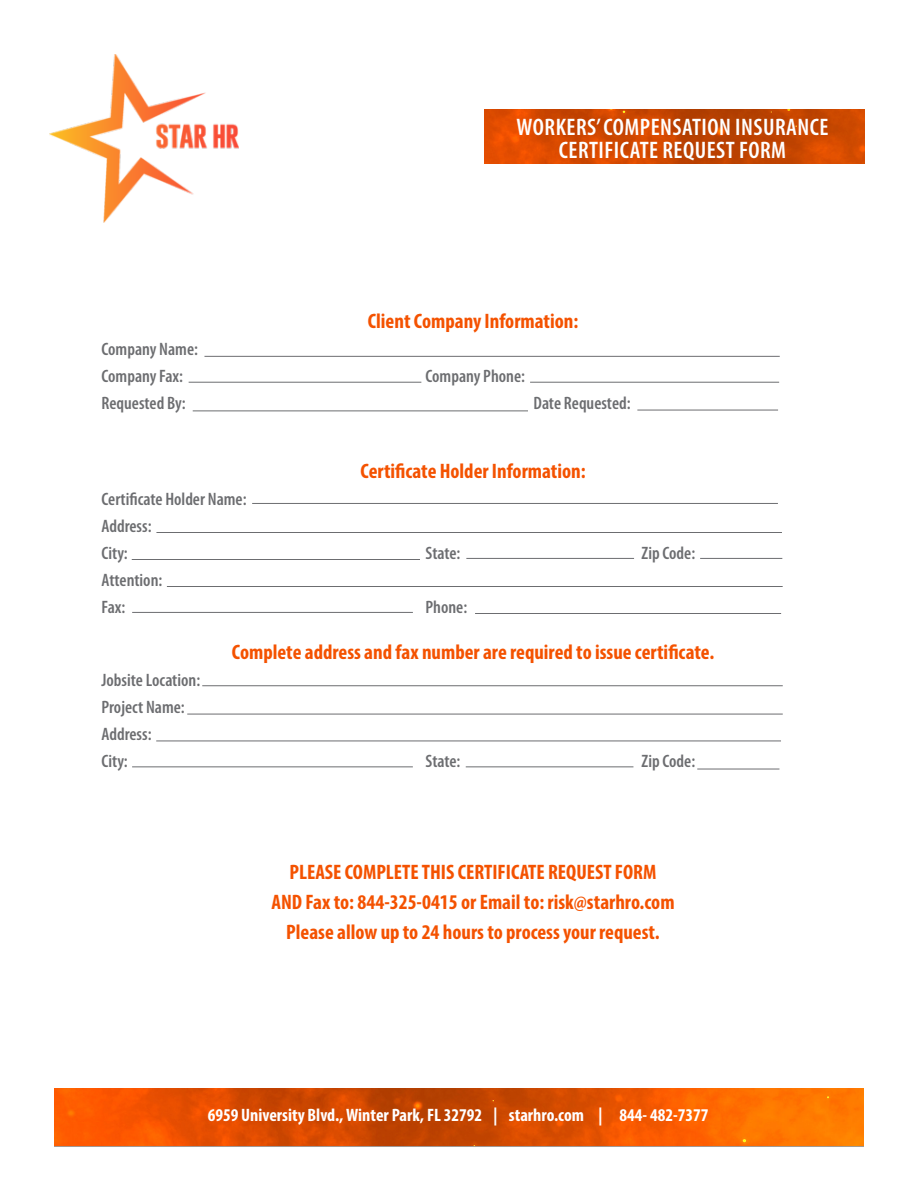
<style>
.page{position:relative;width:918px;height:1188px;background:#fff}
.page>*{position:absolute;margin:0;border:0;box-sizing:border-box;transform-origin:0 0}
.t1{font:600 condensed 24px "Myriad Pro";letter-spacing:.02em;color:#fff}
.t2{font:700 condensed 21px "Myriad Pro";color:#f45200}
.t3{font:600 condensed 18px "Myriad Pro";color:#6c6d70}
.t4{font:700 condensed 18px "Myriad Pro";color:#fff}
</style>
<div class="page">
<img style="left:50px;top:54px;width:189px;height:169px">
<img style="left:484px;top:109px;width:381px;height:54px">
<img style="left:54px;top:1089px;width:810px;height:58px">
<hr style="left:204px;top:356px;width:576px;height:1px;background:#6c6d70">
<hr style="left:193px;top:411px;width:335px;height:1px;background:#6c6d70">
<hr style="left:189px;top:382px;width:232px;height:1px;background:#6c6d70">
<hr style="left:530px;top:382px;width:249px;height:1px;background:#6c6d70">
<hr style="left:156px;top:741px;width:625px;height:1px;background:#6c6d70">
<hr style="left:637px;top:410px;width:141px;height:1px;background:#6c6d70">
<hr style="left:700px;top:558px;width:82px;height:1px;background:#6c6d70">
<hr style="left:202px;top:685px;width:581px;height:1px;background:#6c6d70">
<hr style="left:187px;top:714px;width:596px;height:1px;background:#6c6d70">
<hr style="left:252px;top:503px;width:526px;height:1px;background:#6c6d70">
<hr style="left:167px;top:586px;width:616px;height:1px;background:#6c6d70">
<hr style="left:132px;top:612px;width:281px;height:1px;background:#6c6d70">
<hr style="left:132px;top:559px;width:288px;height:1px;background:#6c6d70">
<hr style="left:475px;top:613px;width:306px;height:1px;background:#6c6d70">
<hr style="left:466px;top:558px;width:168px;height:1px;background:#6c6d70">
<hr style="left:156px;top:532px;width:626px;height:1px;background:#6c6d70">
<hr style="left:466px;top:767px;width:167px;height:1px;background:#6c6d70">
<hr style="left:697px;top:769px;width:82px;height:1px;background:#6c6d70">
<hr style="left:132px;top:767px;width:281px;height:1px;background:#6c6d70">
<p class="t1" style="left:517px;top:113px;width:314px">WORKERS’ COMPENSATION INSURANCE</p>
<p class="t1" style="left:559px;top:135px;width:229px">CERTIFICATE REQUEST FORM</p>
<p class="t2" style="left:368px;top:308px;width:212px">Client Company Information:</p>
<p class="t3" style="left:102px;top:338px;width:98px">Company Name:</p>
<p class="t3" style="left:102px;top:365px;width:83px">Company Fax:</p>
<p class="t3" style="left:426px;top:365px;width:101px">Company Phone:</p>
<p class="t3" style="left:102px;top:392px;width:86px">Requested By:</p>
<p class="t3" style="left:534px;top:392px;width:99px">Date Requested:</p>
<p class="t2" style="left:360px;top:457px;width:227px">Certificate Holder Information:</p>
<p class="t3" style="left:102px;top:488px;width:147px">Certificate Holder Name:</p>
<p class="t3" style="left:102px;top:515px;width:52px">Address:</p>
<p class="t3" style="left:102px;top:542px;width:28px">City:</p>
<p class="t3" style="left:426px;top:542px;width:36px">State:</p>
<p class="t3" style="left:642px;top:542px;width:55px">Zip Code:</p>
<p class="t3" style="left:102px;top:569px;width:62px">Attention:</p>
<p class="t3" style="left:102px;top:596px;width:25px">Fax:</p>
<p class="t3" style="left:426px;top:596px;width:43px">Phone:</p>
<p class="t2" style="left:232px;top:639px;width:484px">Complete address and fax number are required to issue certificate.</p>
<p class="t3" style="left:102px;top:669px;width:100px">Jobsite Location:</p>
<p class="t3" style="left:102px;top:696px;width:85px">Project Name:</p>
<p class="t3" style="left:102px;top:723px;width:52px">Address:</p>
<p class="t3" style="left:102px;top:750px;width:28px">City:</p>
<p class="t3" style="left:426px;top:750px;width:36px">State:</p>
<p class="t3" style="left:642px;top:750px;width:55px">Zip Code:</p>
<p class="t2" style="left:290px;top:859px;width:369px">PLEASE COMPLETE THIS CERTIFICATE REQUEST FORM</p>
<p class="t2" style="left:271px;top:889px;width:405px">AND Fax to: 844‐325‐0415 or Email to: risk@starhro.com</p>
<p class="t2" style="left:286px;top:919px;width:375px">Please allow up to 24 hours to process your request.</p>
<p class="t4" style="left:208px;top:1103px;width:502px">6959 University Blvd., Winter Park, FL 32792 | starhro.com | 844- 482-7377</p>
</div>
